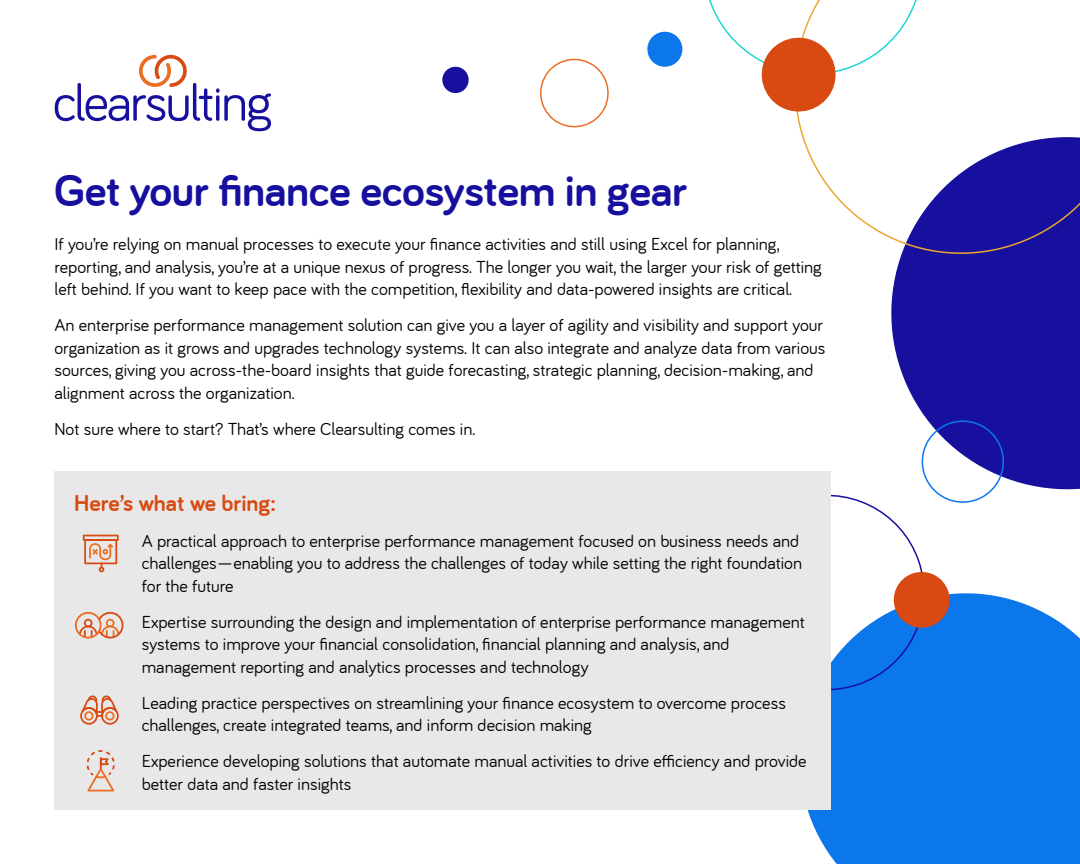
<style>
.page{position:relative;width:1080px;height:864px;background:#fff}
.page>*{position:absolute;margin:0;border:0;box-sizing:border-box;transform-origin:0 0}
.t1{font:700 46.2px "Bariol";letter-spacing:-.01em;color:#17109e}
.t2{font:700 24px "Bariol";color:#d84a12}
.t3{font:18px/22.5px "Bariol";color:#000}
</style>
<div class="page">
<svg style="left:891px;top:277px;width:189px;height:226px;fill:#17109e"></svg>
<svg style="left:797px;top:117px;width:283px;height:160px"></svg>
<svg style="left:540px;top:58px;width:69px;height:70px"></svg>
<div style="left:922px;top:420px;width:82px;height:83px;border:2px solid #0c76eb;border-radius:50%"></div>
<div style="left:442px;top:67px;width:27px;height:26px;background:#17109e;border-radius:50%"></div>
<svg style="left:647px;top:0;width:270px;height:117px"></svg>
<div style="left:807px;top:593px;width:273px;height:271px;background:#0c76eb"></div>
<svg style="left:830px;top:483px;width:106px;height:219px"></svg>
<svg style="left:890px;top:568px;width:63px;height:63px"></svg>
<svg style="left:55px;top:55px;width:216px;height:76px"></svg>
<div style="left:54px;top:472px;width:776px;height:338px;background:#e8e8e8"></div>
<svg style="left:83px;top:535px;width:36px;height:37px"></svg>
<svg style="left:75px;top:612px;width:48px;height:26px"></svg>
<svg style="left:80px;top:696px;width:39px;height:29px"></svg>
<svg style="left:87px;top:751px;width:28px;height:40px"></svg>
<h1 class="t1" style="left:54px;top:164px;width:635px">Get your finance ecosystem in gear</h1>
<p class="t3" style="left:54px;top:233px;width:769px">If you’re relying on manual processes to execute your finance activities and still using Excel for planning, reporting, and analysis, you’re at a unique nexus of progress. The longer you wait, the larger your risk of getting left behind. If you want to keep pace with the competition, flexibility and data-powered insights are critical.</p>
<p class="t3" style="left:54px;top:314px;width:773px">An enterprise performance management solution can give you a layer of agility and visibility and support your organization as it grows and upgrades technology systems. It can also integrate and analyze data from various sources, giving you across-the-board insights that guide forecasting, strategic planning, decision-making, and alignment across the organization.</p>
<p class="t3" style="left:54px;top:418px;width:422px">Not sure where to start? That’s where Clearsulting comes in.</p>
<h2 class="t2" style="left:74px;top:489px;width:203px">Here’s what we bring:</h2>
<p class="t3" style="left:142px;top:529px;width:662px">A practical approach to enterprise performance management focused on business needs and challenges—enabling you to address the challenges of today while setting the right foundation for the future</p>
<p class="t3" style="left:142px;top:610px;width:665px">Expertise surrounding the design and implementation of enterprise performance management systems to improve your financial consolidation, financial planning and analysis, and management reporting and analytics processes and technology</p>
<p class="t3" style="left:142px;top:691px;width:646px">Leading practice perspectives on streamlining your finance ecosystem to overcome process challenges, create integrated teams, and inform decision making</p>
<p class="t3" style="left:142px;top:750px;width:666px">Experience developing solutions that automate manual activities to drive efficiency and provide better data and faster insights</p>
</div>
